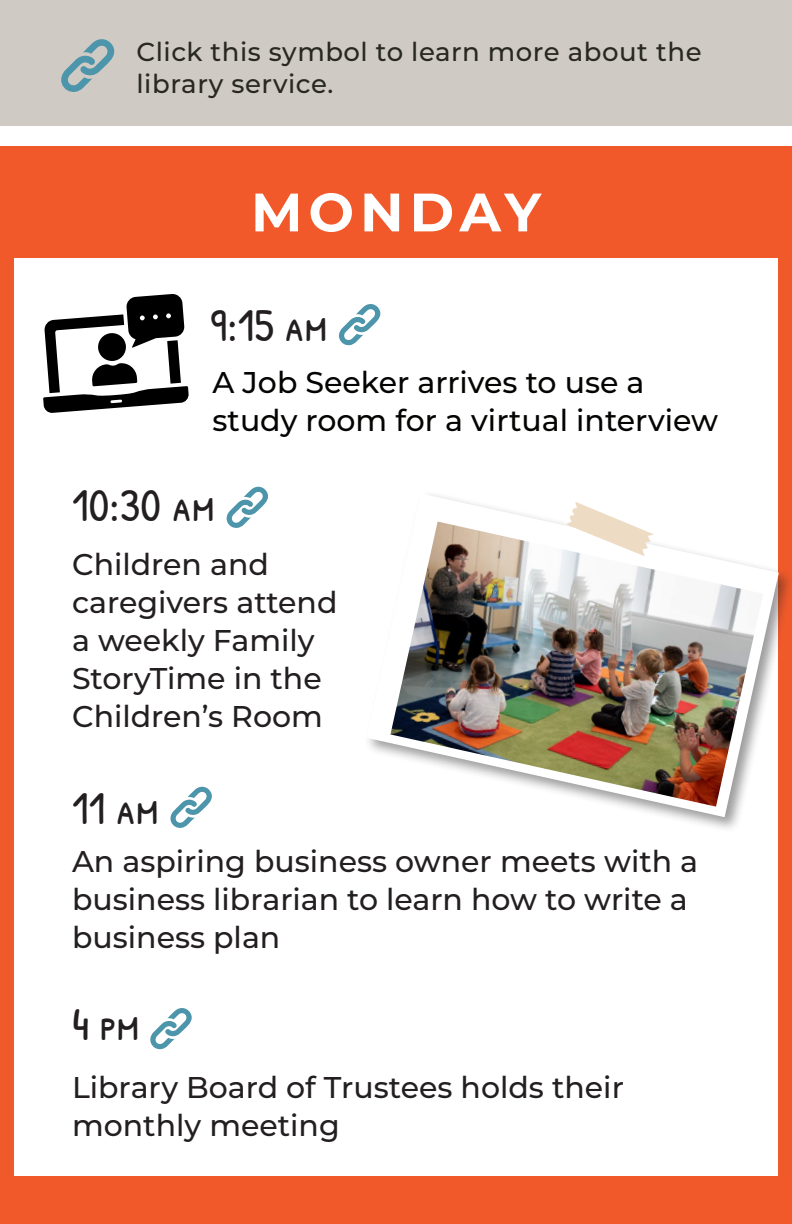
<style>
.page{position:relative;width:792px;height:1224px;background:#fff}
.page>*{position:absolute;margin:0;border:0;box-sizing:border-box;transform-origin:0 0}
.t1{font:700 54px "Montserrat";letter-spacing:.11em;color:#fff}
.t2{font:46px "Patrick Hand SC";color:#231f20}
.t3{font:500 30px/38px "Montserrat";color:#231f20}
.t4{font:500 30px/38px "Montserrat";color:#040503}
.t5{font:500 26px/32px "Montserrat";letter-spacing:.02em;color:#282720}
</style>
<div class="page">
<div style="left:0;top:194px;width:14px;height:1030px;background:#f05a2a"></div>
<div style="left:778px;top:194px;width:14px;height:1030px;background:#f05a2a"></div>
<div style="left:0;top:146px;width:792px;height:112px;background:#f1592a"></div>
<div style="left:0;top:1176px;width:792px;height:48px;background:#f1592a"></div>
<div style="left:364px;top:491px;width:428px;height:342px;background:#231f20;opacity:.45"></div>
<svg style="left:366px;top:493px;width:413px;height:324px"></svg>
<img style="left:390px;top:522px;width:373px;height:285px">
<svg style="left:567px;top:502px;width:86px;height:54px"></svg>
<div style="left:0;top:0;width:792px;height:125px;background:#cfcbc4"></div>
<svg style="left:61px;top:39px;width:54px;height:53px"></svg>
<svg style="left:43px;top:294px;width:146px;height:119px"></svg>
<svg style="left:339px;top:304px;width:42px;height:42px"></svg>
<svg style="left:226px;top:486px;width:42px;height:42px"></svg>
<svg style="left:170px;top:786px;width:42px;height:42px"></svg>
<svg style="left:150px;top:1008px;width:42px;height:42px"></svg>
<p class="t5" style="left:137px;top:35px;width:567px">Click this symbol to learn more about the library service.</p>
<p class="t1" style="left:251px;top:173px;width:292px">MONDAY</p>
<p class="t2" style="left:210px;top:293px;width:118px">9:15 am</p>
<p class="t4" style="left:213px;top:363px;width:507px">A Job Seeker arrives to use a study room for a virtual interview</p>
<p class="t2" style="left:72px;top:473px;width:144px">10:30 am</p>
<p class="t3" style="left:72px;top:544px;width:267px">Children and caregivers attend a weekly Family<br>StoryTime in the<br>Children’s Room</p>
<p class="t2" style="left:72px;top:776px;width:88px">11 am</p>
<p class="t3" style="left:72px;top:841px;width:628px">An aspiring business owner meets with a business librarian to learn how to write a business plan</p>
<p class="t2" style="left:72px;top:992px;width:68px">4 pm</p>
<p class="t3" style="left:72px;top:1067px;width:553px">Library Board of Trustees holds their monthly meeting</p>
</div>
